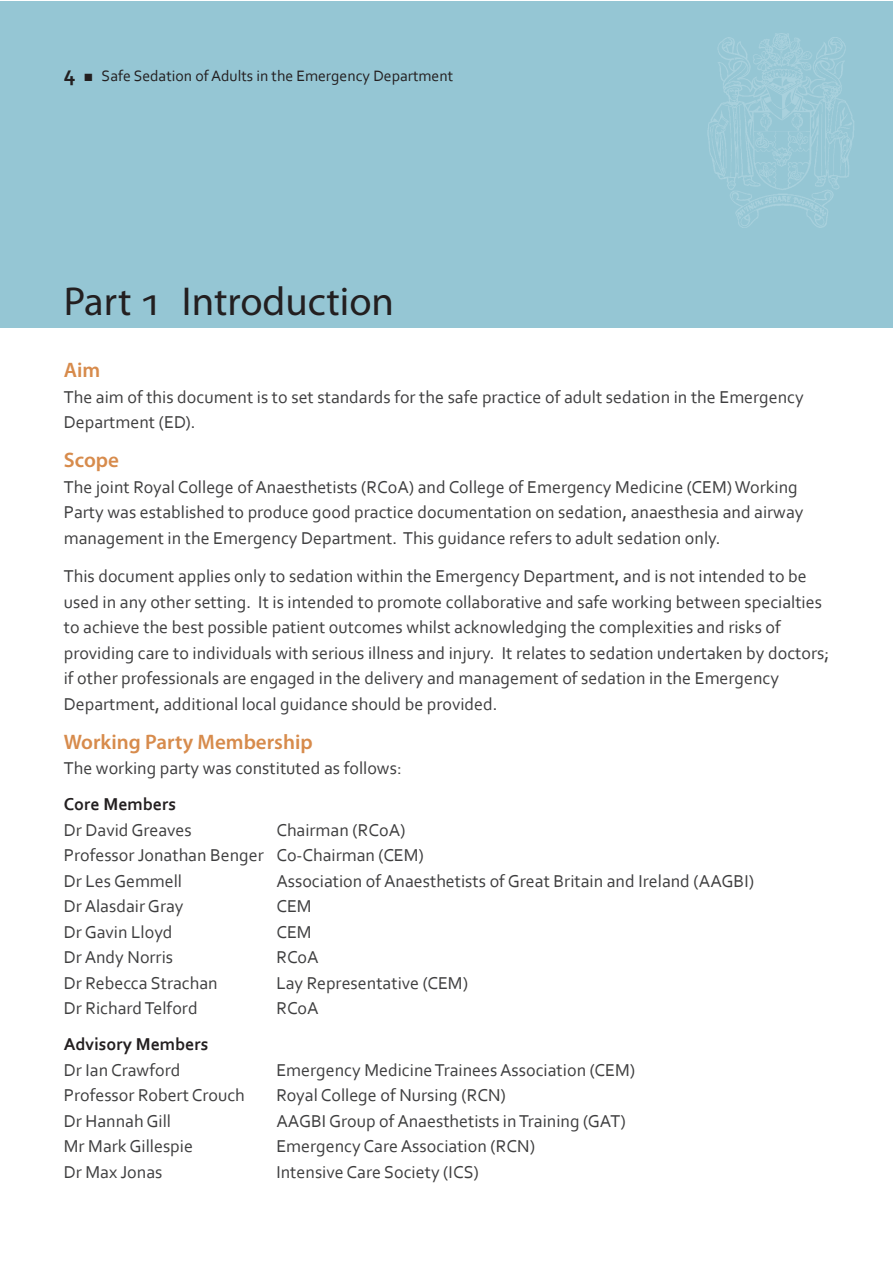
<style>
.page{position:relative;width:893px;height:1263px;background:#fff}
.page>*{position:absolute;margin:0;border:0;box-sizing:border-box;transform-origin:0 0}
.t1{font:40.5px "Myriad Pro";color:#231f20}
.t2{font:600 21px "Myriad Pro";color:#d78b4c}
.t3{font:18px/25.5px "Corbel";color:#3e3e3f}
.t4{font:700 18px "Corbel";color:#231f20}
.t5{font:15.75px "Corbel";color:#231f20}
</style>
<div class="page">
<div style="left:0;top:1px;width:892px;height:326px;background:#95c6d4"></div>
<img style="left:707px;top:33px;width:147px;height:195px">
<p class="t5" style="left:102px;top:66px;width:353px">Safe Sedation of Adults in the Emergency Department</p>
<h1 class="t1" style="left:64px;top:276px;width:332px">Part 1 Introduction</h1>
<p class="t2" style="left:64px;top:357px;width:38px">Aim</p>
<p class="t3" style="left:64px;top:384px;width:741px">The aim of this document is to set standards for the safe practice of adult sedation in the Emergency<br>Department (ED).</p>
<p class="t2" style="left:64px;top:447px;width:57px">Scope</p>
<p class="t3" style="left:64px;top:474px;width:741px">The joint Royal College of Anaesthetists (RCoA) and College of Emergency Medicine (CEM) Working<br>Party was established to produce good practice documentation on sedation, anaesthesia and airway management in the Emergency Department. This guidance refers to adult sedation only.</p>
<p class="t3" style="left:64px;top:563px;width:767px">This document applies only to sedation within the Emergency Department, and is not intended to be used in any other setting. It is intended to promote collaborative and safe working between specialties to achieve the best possible patient outcomes whilst acknowledging the complexities and risks of providing care to individuals with serious illness and injury. It relates to sedation undertaken by doctors; if other professionals are engaged in the delivery and management of sedation in the Emergency Department, additional local guidance should be provided.</p>
<p class="t2" style="left:64px;top:728px;width:250px">Working Party Membership</p>
<p class="t3" style="left:64px;top:755px;width:340px">The working party was constituted as follows:</p>
<p class="t4" style="left:64px;top:793px;width:114px">Core Members</p>
<p class="t3" style="left:64px;top:817px;width:130px">Dr David Greaves</p>
<p class="t3" style="left:64px;top:817px;width:362px;text-indent:213px">Chairman (RCoA)<br>Professor Jonathan Benger Co--‐Chairman (CEM)<br>Dr Les Gemmell</p>
<p class="t3" style="left:276px;top:868px;width:479px">Association of Anaesthetists of Great Britain and Ireland (AAGBI)</p>
<p class="t3" style="left:64px;top:893px;width:121px">Dr Alasdair Gray</p>
<p class="t3" style="left:276px;top:893px;width:37px">CEM</p>
<p class="t3" style="left:64px;top:919px;width:110px">Dr Gavin Lloyd</p>
<p class="t3" style="left:276px;top:919px;width:37px">CEM</p>
<p class="t3" style="left:64px;top:944px;width:111px">Dr Andy Norris</p>
<p class="t3" style="left:276px;top:944px;width:44px">RCoA</p>
<p class="t3" style="left:64px;top:970px;width:155px">Dr Rebecca Strachan</p>
<p class="t3" style="left:276px;top:970px;width:193px">Lay Representative (CEM)</p>
<p class="t3" style="left:64px;top:995px;width:135px">Dr Richard Telford</p>
<p class="t3" style="left:276px;top:995px;width:44px">RCoA</p>
<p class="t4" style="left:64px;top:1033px;width:146px">Advisory Members</p>
<p class="t3" style="left:64px;top:1057px;width:118px">Dr Ian Crawford</p>
<p class="t3" style="left:276px;top:1057px;width:360px">Emergency Medicine Trainees Association (CEM)</p>
<p class="t3" style="left:64px;top:1082px;width:183px">Professor Robert Crouch</p>
<p class="t3" style="left:276px;top:1082px;width:231px">Royal College of Nursing (RCN)</p>
<p class="t3" style="left:64px;top:1108px;width:109px">Dr Hannah Gill</p>
<p class="t3" style="left:276px;top:1108px;width:351px">AAGBI Group of Anaesthetists in Training (GAT)</p>
<p class="t3" style="left:64px;top:1133px;width:131px">Mr Mark Gillespie</p>
<p class="t3" style="left:276px;top:1133px;width:260px">Emergency Care Association (RCN)</p>
<p class="t3" style="left:64px;top:1159px;width:100px">Dr Max Jonas</p>
<p class="t3" style="left:276px;top:1159px;width:204px">Intensive Care Society (ICS)</p>
</div>
